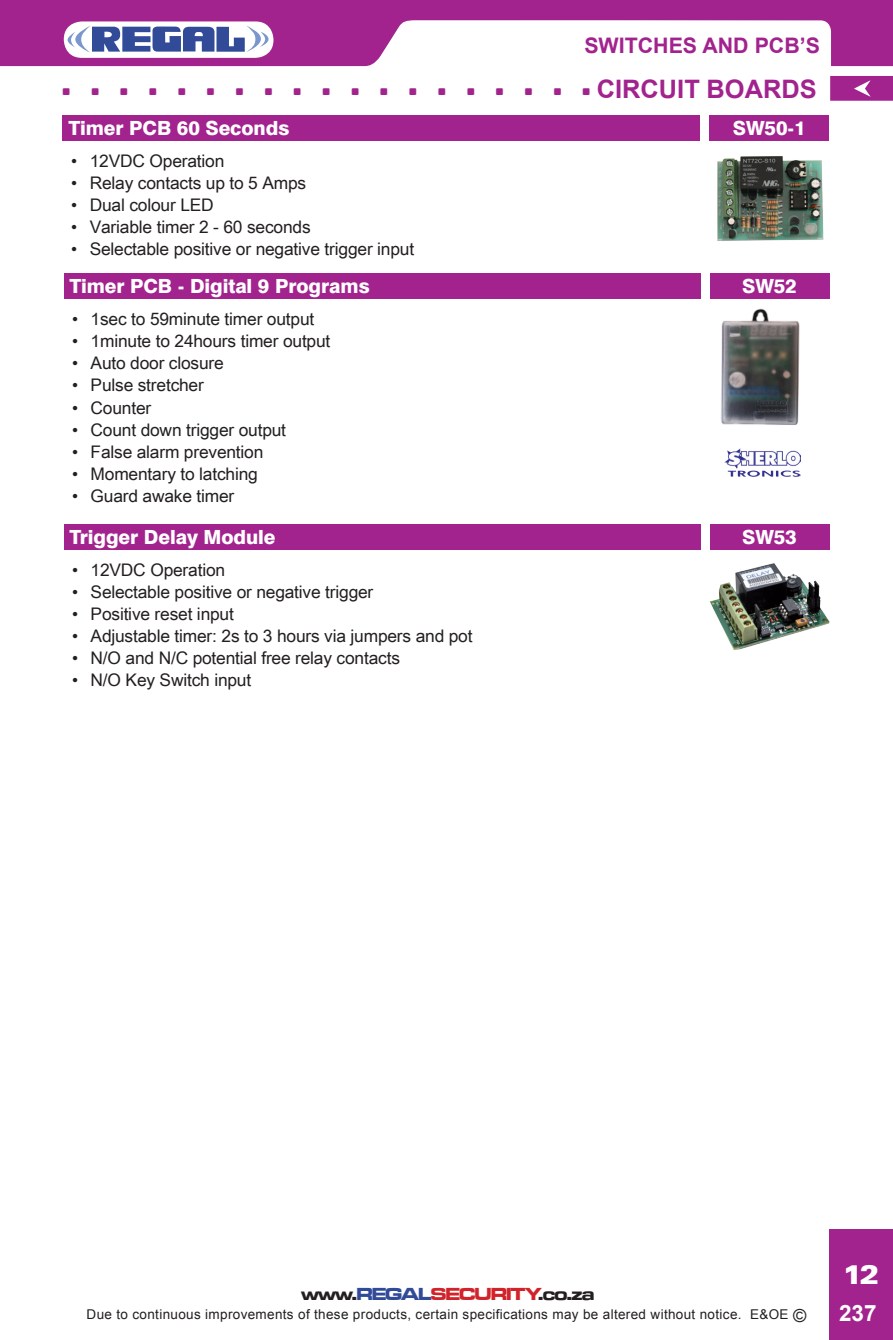
<style>
.page{position:relative;width:893px;height:1340px;background:#fff}
.page>*{position:absolute;margin:0;border:0;box-sizing:border-box;transform-origin:0 0}
.t1{font:500 42.98px "Bank Gothic BT";color:#a2238e}
.t2{font:900 expanded 26.55px "Zurich BT";color:#fff;scale:.93 1}
.t3{font:700 25.43px "Arial";color:#a2238e}
.t4{font:700 22.5px "Arial";color:#fff}
.t5{font:700 21.38px "Arial";color:#a2238e}
.t6{font:800 19.57px "Swiss 721 BT";letter-spacing:-.005em;color:#fff}
.t7{font:18px "Microgramma D Bold Exte";letter-spacing:-.05em;color:#231f20}
.Body_Copy{font:17.32px "Arial Unicode MS";letter-spacing:-.01em;color:#231f20}
.t8{font:13.5px "Arial";letter-spacing:.025em;color:#231f20}
.s1{color:#324b98}
.s2{color:#d1232a}
.s3{font-size:18px}
</style>
<div class="page">
<div style="left:829px;top:1229px;width:64px;height:110px;background:#a2238e"></div>
<svg style="left:0;top:0;width:893px;height:66px;fill:#a2238e"></svg>
<div style="left:64px;top:21px;width:209px;height:37px;background:#fff;border-radius:18px"></div>
<svg style="left:68px;top:26px;width:201px;height:27px"></svg>
<div style="left:64px;top:273px;width:636px;height:26px;background:#a2238e"></div>
<div style="left:64px;top:524px;width:636px;height:25px;background:#a2238e"></div>
<div style="left:710px;top:273px;width:119px;height:26px;background:#a2238e"></div>
<div style="left:710px;top:524px;width:119px;height:25px;background:#a2238e"></div>
<img style="left:709px;top:563px;width:121px;height:87px">
<div style="left:63px;top:115px;width:637px;height:25px;background:#a2238e"></div>
<div style="left:709px;top:115px;width:120px;height:26px;background:#a2238e"></div>
<img style="left:717px;top:156px;width:107px;height:85px">
<svg style="left:830px;top:76px;width:63px;height:25px;background:#a83296"></svg>
<img style="left:721px;top:308px;width:79px;height:117px">
<img style="left:725px;top:448px;width:75px;height:28px">
<p class="t5" style="left:584px;top:31px;width:237px">SWITCHES AND PCB’S</p>
<p class="t3" style="left:597px;top:73px;width:221px">CIRCUIT BOARDS</p>
<p class="t1" style="left:59px;top:60px;width:788px">............................</p>
<p class="t6" style="left:69px;top:116px;width:223px">Timer PCB 60 Seconds</p>
<p class="t6" style="left:733px;top:116px;width:74px">SW50-1</p>
<p class="Body_Copy" style="left:71px;top:148px;width:155px">• 12VDC Operation</p>
<p class="Body_Copy" style="left:71px;top:170px;width:237px">• Relay contacts up to 5 Amps</p>
<p class="Body_Copy" style="left:71px;top:192px;width:144px">• Dual colour LED</p>
<p class="Body_Copy" style="left:71px;top:215px;width:241px">• Variable timer 2 - 60 seconds</p>
<p class="Body_Copy" style="left:71px;top:237px;width:344px">• Selectable positive or negative trigger input</p>
<p class="t6" style="left:69px;top:274px;width:302px">Timer PCB - Digital 9 Programs</p>
<p class="Body_Copy" style="left:72px;top:306px;width:244px">• 1sec to 59minute timer output</p>
<p class="Body_Copy" style="left:72px;top:328px;width:260px">• 1minute to 24hours timer output</p>
<p class="Body_Copy" style="left:72px;top:350px;width:153px">• Auto door closure</p>
<p class="Body_Copy" style="left:72px;top:373px;width:133px">• Pulse stretcher</p>
<p class="Body_Copy" style="left:72px;top:395px;width:81px">• Counter</p>
<p class="Body_Copy" style="left:72px;top:417px;width:215px">• Count down trigger output</p>
<p class="Body_Copy" style="left:72px;top:439px;width:193px">• False alarm prevention</p>
<p class="Body_Copy" style="left:72px;top:461px;width:187px">• Momentary to latching</p>
<p class="Body_Copy" style="left:72px;top:483px;width:164px">• Guard awake timer</p>
<p class="t6" style="left:69px;top:524px;width:208px">Trigger Delay Module</p>
<p class="Body_Copy" style="left:72px;top:557px;width:154px">• 12VDC Operation</p>
<p class="Body_Copy" style="left:72px;top:579px;width:303px">• Selectable positive or negative trigger</p>
<p class="Body_Copy" style="left:72px;top:601px;width:163px">• Positive reset input</p>
<p class="Body_Copy" style="left:72px;top:623px;width:402px">• Adjustable timer: 2s to 3 hours via jumpers and pot</p>
<p class="Body_Copy" style="left:72px;top:645px;width:329px">• N/O and N/C potential free relay contacts</p>
<p class="Body_Copy" style="left:72px;top:667px;width:181px">• N/O Key Switch input</p>
<p class="t6" style="left:742px;top:274px;width:56px">SW52</p>
<p class="t6" style="left:742px;top:524px;width:56px">SW53</p>
<p class="t2" style="left:843px;top:1259px;width:41px">12</p>
<p class="t7" style="left:301px;top:1281px;width:295px">www.<span class="s1">REGAL</span><span class="s2">SECURITY</span>.co.za</p>
<p class="t8" style="left:87px;top:1305px;width:721px">Due to continuous improvements of these products, certain specifications may be altered without notice. E&amp;OE <span class="s3">©</span></p>
<p class="t4" style="left:839px;top:1297px;width:39px">237</p>
</div>
